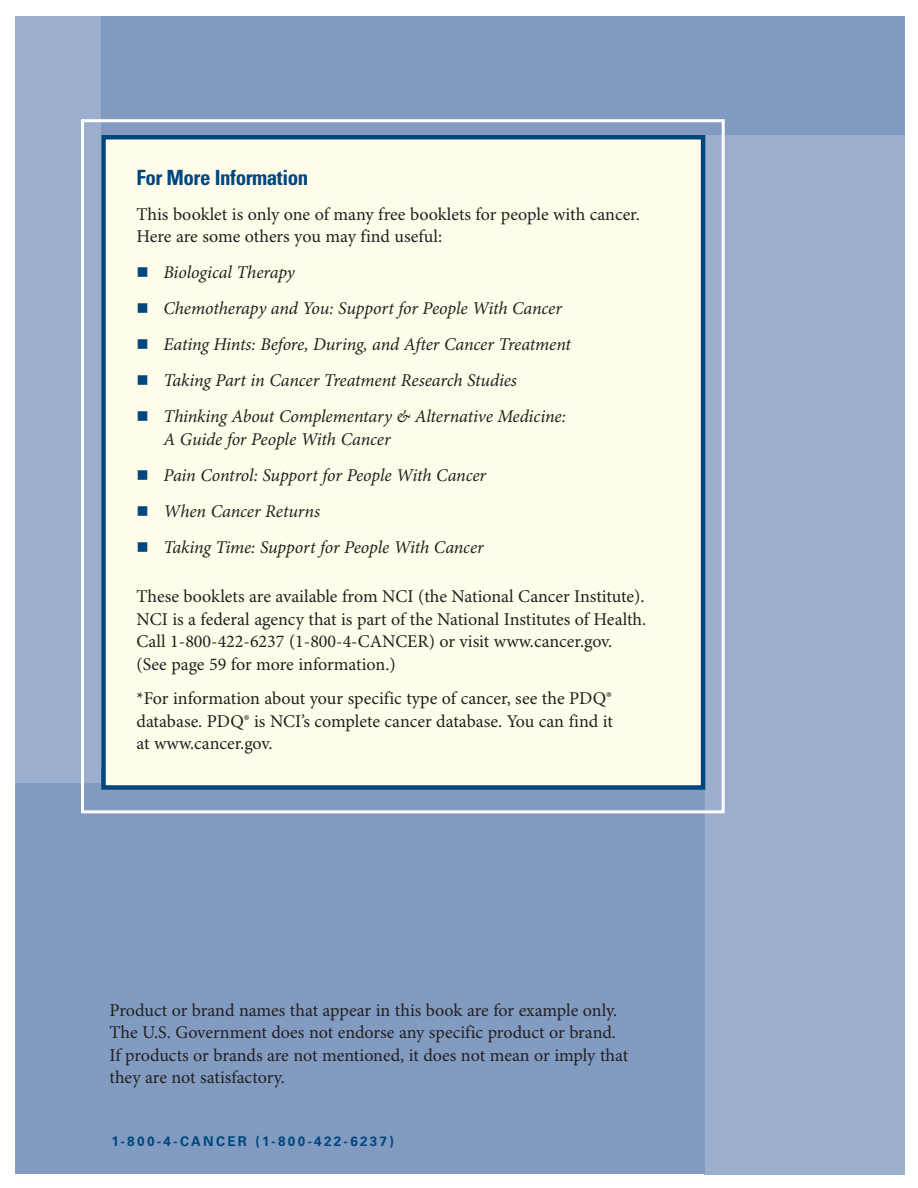
<style>
.page{position:relative;width:918px;height:1188px;background:#fff}
.page>*{position:absolute;margin:0;border:0;box-sizing:border-box;transform-origin:0 0}
.t1{font:700 condensed 21px "Univers";letter-spacing:-.02em;color:#00467e}
.t2{font:18px/22.5px "Minion Pro";letter-spacing:-.005em;color:#231f20}
.t3{font:italic 18px/22.5px "Minion Pro";letter-spacing:-.01em;color:#231f20}
.t4{font:700 13.5px "Univers";letter-spacing:.165em;color:#00467e}
.s1{color:#00467e}
</style>
<div class="page">
<div style="left:704px;top:18px;width:201px;height:1156px;background:#9caecd"></div>
<div style="left:15px;top:770px;width:689px;height:404px;background:#829bc1"></div>
<div style="left:15px;top:17px;width:889px;height:118px;background:#829bc1"></div>
<div style="left:15px;top:17px;width:86px;height:766px;background:#9caecd"></div>
<div style="left:81px;top:119px;width:644px;height:694px;border:3px solid #fff"></div>
<div style="left:104px;top:137px;width:599px;height:651px;background:#fffde9"></div>
<div style="left:101px;top:135px;width:604px;height:655px;border:4px solid #00467e"></div>
<p class="t1" style="left:136px;top:170px;width:173px">For More Information</p>
<p class="t2" style="left:136px;top:204px;width:505px">This booklet is only one of many free booklets for people with cancer.<br>Here are some others you may find useful:</p>
<p class="t3" style="left:136px;top:263px;width:160px"><span class="s1">■</span> Biological Therapy</p>
<p class="t3" style="left:136px;top:299px;width:427px"><span class="s1">■</span> Chemotherapy and You: Support for People With Cancer</p>
<p class="t3" style="left:136px;top:335px;width:436px"><span class="s1">■</span> Eating Hints: Before, During, and After Cancer Treatment</p>
<p class="t3" style="left:136px;top:371px;width:382px"><span class="s1">■</span> Taking Part in Cancer Treatment Research Studies</p>
<p class="t3" style="left:164px;top:407px;width:404px;text-indent:-27px"><span class="s1">■</span> Thinking About Complementary &amp; Alternative Medicine:<br>A Guide for People With Cancer</p>
<p class="t3" style="left:136px;top:465px;width:351px"><span class="s1">■</span> Pain Control: Support for People With Cancer</p>
<p class="t3" style="left:136px;top:501px;width:185px"><span class="s1">■</span> When Cancer Returns</p>
<p class="t3" style="left:136px;top:537px;width:349px"><span class="s1">■</span> Taking Time: Support for People With Cancer</p>
<p class="t2" style="left:136px;top:587px;width:511px">These booklets are available from NCI (the National Cancer Institute).<br>NCI is a federal agency that is part of the National Institutes of Health.<br>Call 1-800-422-6237 (1-800-4-CANCER) or visit www.cancer.gov. (See page 59 for more information.)</p>
<p class="t2" style="left:137px;top:689px;width:478px;text-align:justify">*For information about your specific type of cancer, see the PDQ® database. PDQ® is NCI’s complete cancer database. You can find it at www.cancer.gov.</p>
<p class="t2" style="left:110px;top:1000px;width:520px">Product or brand names that appear in this book are for example only.<br>The U.S. Government does not endorse any specific product or brand.<br>If products or brands are not mentioned, it does not mean or imply that they are not satisfactory.</p>
<p class="t4" style="left:111px;top:1137px;width:284px">1-800-4-CANCER (1-800-422-6237)</p>
</div>
